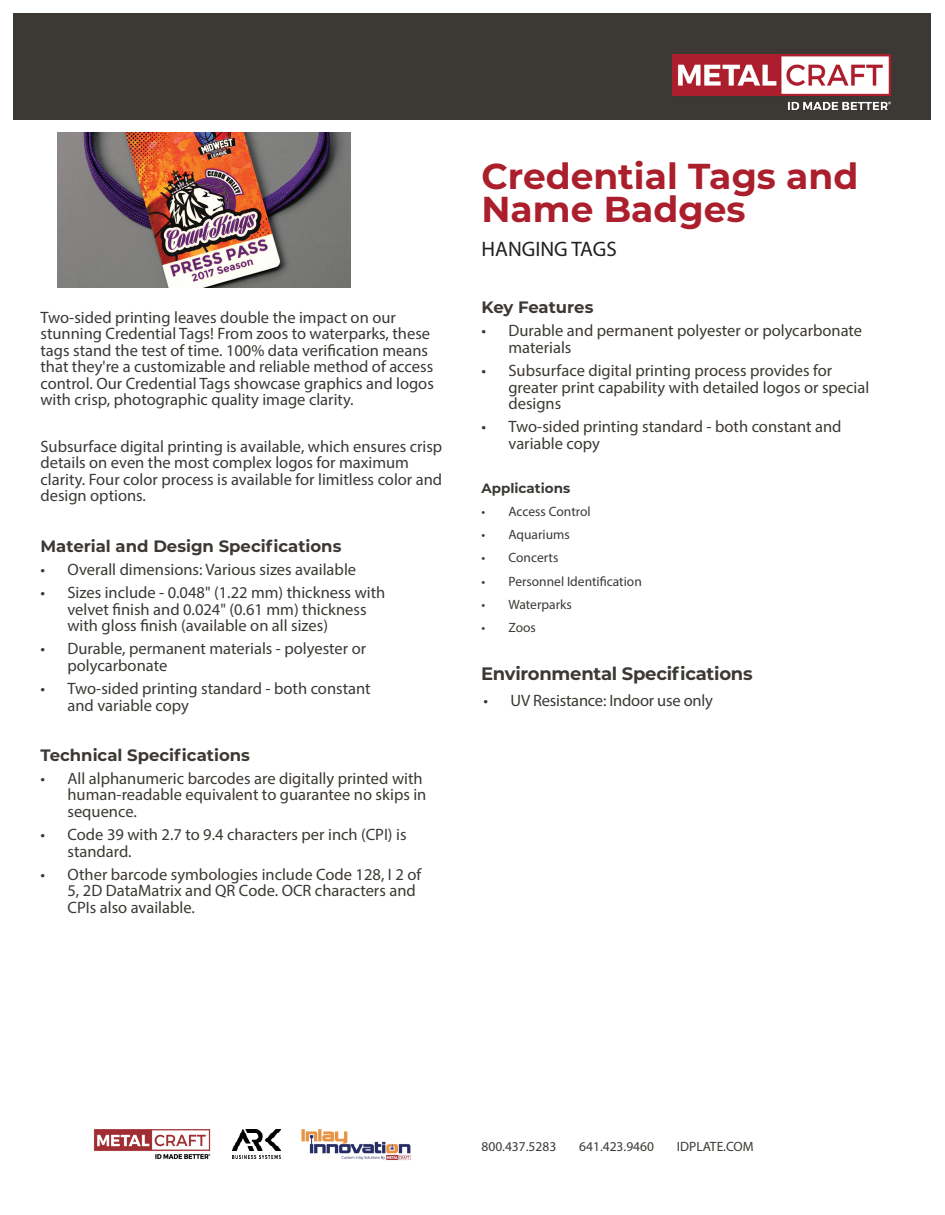
<style>
.page{position:relative;width:945px;height:1215px;background:#fff}
.page>*{position:absolute;margin:0;border:0;box-sizing:border-box;transform-origin:0 0}
.t1{font:700 36px/33px "Montserrat";color:#ab1e2c}
.t2{font:21px "Myriad Pro";color:#231f20}
.t3{font:700 18px "Montserrat";letter-spacing:-.015em;color:#3c3935}
.t4{font:16.5px/16.5px "Myriad Pro";color:#3c3935}
.t5{font:700 16.5px "Montserrat";color:#3c3935}
.t6{font:13.5px "Myriad Pro";color:#3c3935}
.t7{font:700 13.5px "Montserrat";color:#3c3935}
</style>
<div class="page">
<div style="left:14px;top:14px;width:918px;height:106px;background:#3c3935"></div>
<img style="left:94px;top:1129px;width:116px;height:30px">
<img style="left:302px;top:1129px;width:108px;height:31px">
<img style="left:233px;top:1130px;width:47px;height:28px">
<img style="left:58px;top:132px;width:293px;height:156px">
<img style="left:673px;top:55px;width:218px;height:54px">
<p class="t4" style="left:40px;top:309px;width:395px">Two-sided printing leaves double the impact on our stunning Credential Tags! From zoos to waterparks, these tags stand the test of time. 100% data verification means that they're a customizable and reliable method of access control. Our Credential Tags showcase graphics and logos with crisp, photographic quality image clarity.</p>
<p class="t4" style="left:40px;top:438px;width:403px">Subsurface digital printing is available, which ensures crisp details on even the most complex logos for maximum clarity. Four color process is available for limitless color and design options.</p>
<p class="t5" style="left:40px;top:534px;width:302px">Material and Design Specifications</p>
<p class="t4" style="left:40px;top:561px;width:317px">• Overall dimensions: Various sizes available</p>
<p class="t4" style="left:68px;top:584px;width:319px;text-indent:-27px">• Sizes include - 0.048" (1.22 mm) thickness with velvet finish and 0.024" (0.61 mm) thickness with gloss finish (available on all sizes)</p>
<p class="t4" style="left:68px;top:640px;width:300px;text-indent:-27px">• Durable, permanent materials - polyester or polycarbonate</p>
<p class="t4" style="left:68px;top:680px;width:305px;text-indent:-27px">• Two-sided printing standard - both constant and variable copy</p>
<p class="t5" style="left:40px;top:743px;width:211px">Technical Specifications</p>
<p class="t4" style="left:68px;top:770px;width:360px;text-indent:-27px">• All alphanumeric barcodes are digitally printed with human-readable equivalent to guarantee no skips in sequence.</p>
<p class="t4" style="left:68px;top:826px;width:341px;text-indent:-27px">• Code 39 with 2.7 to 9.4 characters per inch (CPI) is standard.</p>
<p class="t4" style="left:68px;top:866px;width:355px;text-indent:-27px">• Other barcode symbologies include Code 128, I 2 of<br>5, 2D DataMatrix and QR Code. OCR characters and<br>CPIs also available.</p>
<p class="t1" style="left:482px;top:158px;width:378px">Credential Tags and<br>Name Badges</p>
<p class="t2" style="left:482px;top:236px;width:137px">HANGING TAGS</p>
<p class="t5" style="left:482px;top:295px;width:113px">Key Features</p>
<p class="t4" style="left:508px;top:322px;width:355px;text-indent:-27px">• Durable and permanent polyester or polycarbonate materials</p>
<p class="t4" style="left:508px;top:362px;width:362px;text-indent:-27px">• Subsurface digital printing process provides for greater print capability with detailed logos or special designs</p>
<p class="t4" style="left:508px;top:418px;width:335px;text-indent:-27px">• Two-sided printing standard - both constant and variable copy</p>
<p class="t7" style="left:482px;top:478px;width:90px">Applications</p>
<p class="t6" style="left:482px;top:503px;width:111px">• Access Control</p>
<p class="t6" style="left:482px;top:526px;width:90px">• Aquariums</p>
<p class="t6" style="left:482px;top:549px;width:78px">• Concerts</p>
<p class="t6" style="left:482px;top:573px;width:162px">• Personnel Identification</p>
<p class="t6" style="left:482px;top:596px;width:92px">• Waterparks</p>
<p class="t6" style="left:482px;top:619px;width:56px">• Zoos</p>
<p class="t3" style="left:481px;top:661px;width:273px">Environmental Specifications</p>
<p class="t4" style="left:484px;top:692px;width:231px">• UV Resistance: Indoor use only</p>
<p class="t6" style="left:482px;top:1138px;width:76px">800.437.5283</p>
<p class="t6" style="left:579px;top:1138px;width:76px">641.423.9460</p>
<p class="t6" style="left:677px;top:1138px;width:78px">IDPLATE.COM</p>
</div>
